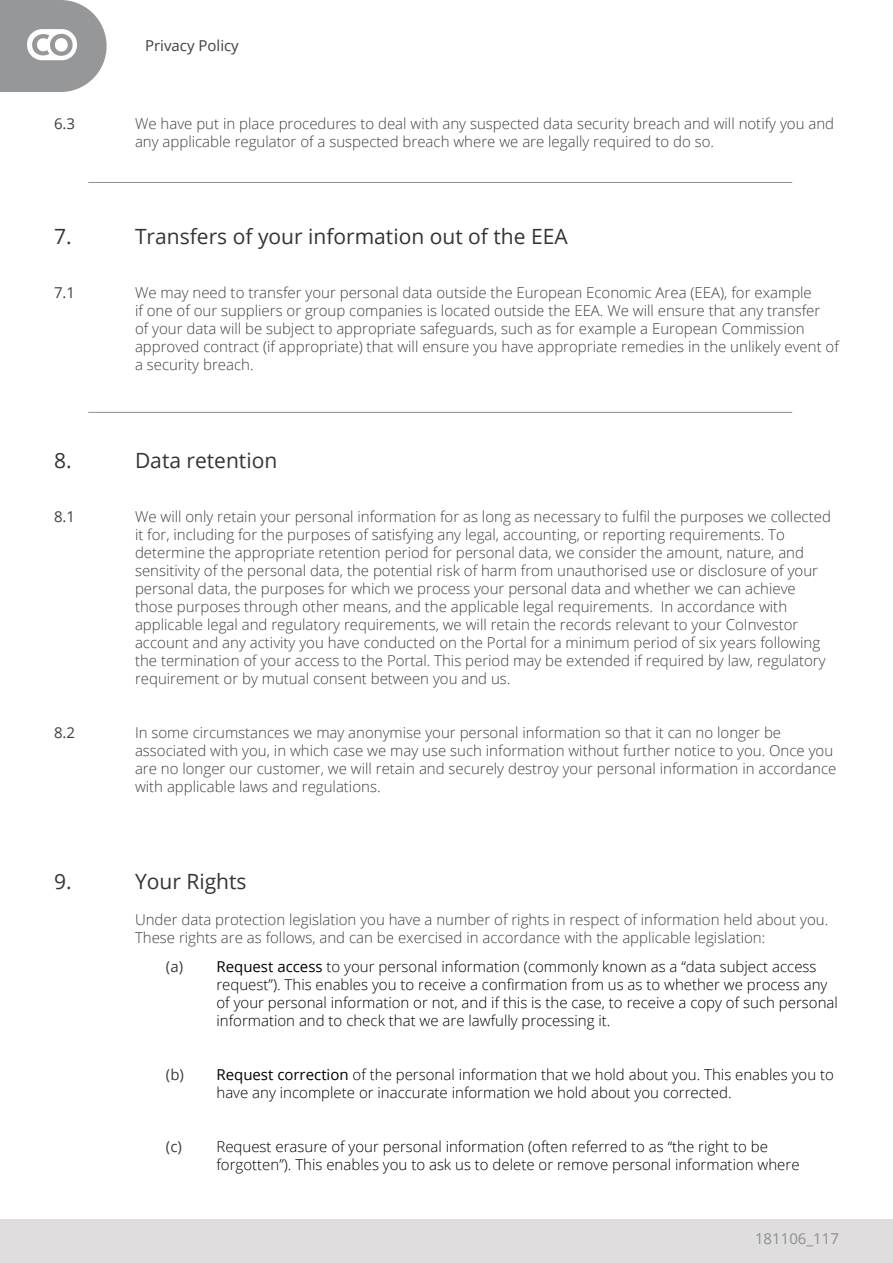
<style>
.page{position:relative;width:893px;height:1263px;background:#fff}
.page>*{position:absolute;margin:0;border:0;box-sizing:border-box;transform-origin:0 0}
.t1{font:21px "Open Sans";color:#323536}
.t2{font:300 15px/18px "Open Sans";color:#3c3f41}
.t3{font:300 15px/18px "Open Sans";color:#000001}
.t4{font:15px "Open Sans";color:#3c3f41}
.t5{font:15px "Open Sans";color:#8b8e8f}
.s1{font-weight:400}
</style>
<div class="page">
<div style="left:0;top:1219px;width:893px;height:44px;background:#e0ddde"></div>
<svg style="left:0;top:0;width:107px;height:92px"></svg>
<hr style="left:88px;top:412px;width:704px;height:1px;background:#8b8e8f">
<hr style="left:88px;top:182px;width:704px;height:1px;background:#8b8e8f">
<p class="t4" style="left:145px;top:35px;width:95px">Privacy Policy</p>
<p class="t4" style="left:54px;top:113px;width:23px">6.3</p>
<p class="t2" style="left:135px;top:114px;width:701px">We have put in place procedures to deal with any suspected data security breach and will notify you and any applicable regulator of a suspected breach where we are legally required to do so.</p>
<h1 class="t1" style="left:54px;top:222px;width:19px">7.</h1>
<p class="t4" style="left:54px;top:283px;width:23px">7.1</p>
<h1 class="t1" style="left:135px;top:222px;width:434px">Transfers of your information out of the EEA</h1>
<p class="t2" style="left:135px;top:284px;width:705px">We may need to transfer your personal data outside the European Economic Area (EEA), for example<br>if one of our suppliers or group companies is located outside the EEA. We will ensure that any transfer<br>of your data will be subject to appropriate safeguards, such as for example a European Commission approved contract (if appropriate) that will ensure you have appropriate remedies in the unlikely event of a security breach.</p>
<h1 class="t1" style="left:54px;top:446px;width:19px">8.</h1>
<h1 class="t1" style="left:135px;top:446px;width:144px">Data retention</h1>
<p class="t4" style="left:54px;top:506px;width:23px">8.1</p>
<p class="t4" style="left:54px;top:722px;width:23px">8.2</p>
<p class="t2" style="left:135px;top:507px;width:697px">We will only retain your personal information for as long as necessary to fulfil the purposes we collected it for, including for the purposes of satisfying any legal, accounting, or reporting requirements. To determine the appropriate retention period for personal data, we consider the amount, nature, and sensitivity of the personal data, the potential risk of harm from unauthorised use or disclosure of your personal data, the purposes for which we process your personal data and whether we can achieve those purposes through other means, and the applicable legal requirements. In accordance with applicable legal and regulatory requirements, we will retain the records relevant to your CoInvestor account and any activity you have conducted on the Portal for a minimum period of six years following the termination of your access to the Portal. This period may be extended if required by law, regulatory requirement or by mutual consent between you and us.</p>
<p class="t2" style="left:135px;top:723px;width:703px">In some circumstances we may anonymise your personal information so that it can no longer be associated with you, in which case we may use such information without further notice to you. Once you are no longer our customer, we will retain and securely destroy your personal information in accordance with applicable laws and regulations.</p>
<h1 class="t1" style="left:54px;top:867px;width:19px">9.</h1>
<h1 class="t1" style="left:135px;top:867px;width:113px">Your Rights</h1>
<p class="t2" style="left:135px;top:910px;width:695px">Under data protection legislation you have a number of rights in respect of information held about you.<br>These rights are as follows, and can be exercised in accordance with the applicable legislation:</p>
<p class="t4" style="left:166px;top:957px;width:19px">(a)</p>
<p class="t4" style="left:166px;top:1065px;width:20px">(b)</p>
<p class="t4" style="left:166px;top:1137px;width:18px">(c)</p>
<p class="t3" style="left:216px;top:957px;width:623px"><span class="s1">Request access</span> to your personal information (commonly known as a “data subject access request”). This enables you to receive a confirmation from us as to whether we process any of your personal information or not, and if this is the case, to receive a copy of such personal information and to check that we are lawfully processing it.</p>
<p class="t3" style="left:216px;top:1065px;width:619px"><span class="s1">Request correction</span> of the personal information that we hold about you. This enables you to have any incomplete or inaccurate information we hold about you corrected.</p>
<p class="t3" style="left:216px;top:1137px;width:585px">Request erasure of your personal information (often referred to as “the right to be forgotten”). This enables you to ask us to delete or remove personal information where</p>
<p class="t5" style="left:755px;top:1228px;width:85px">181106_117</p>
</div>
